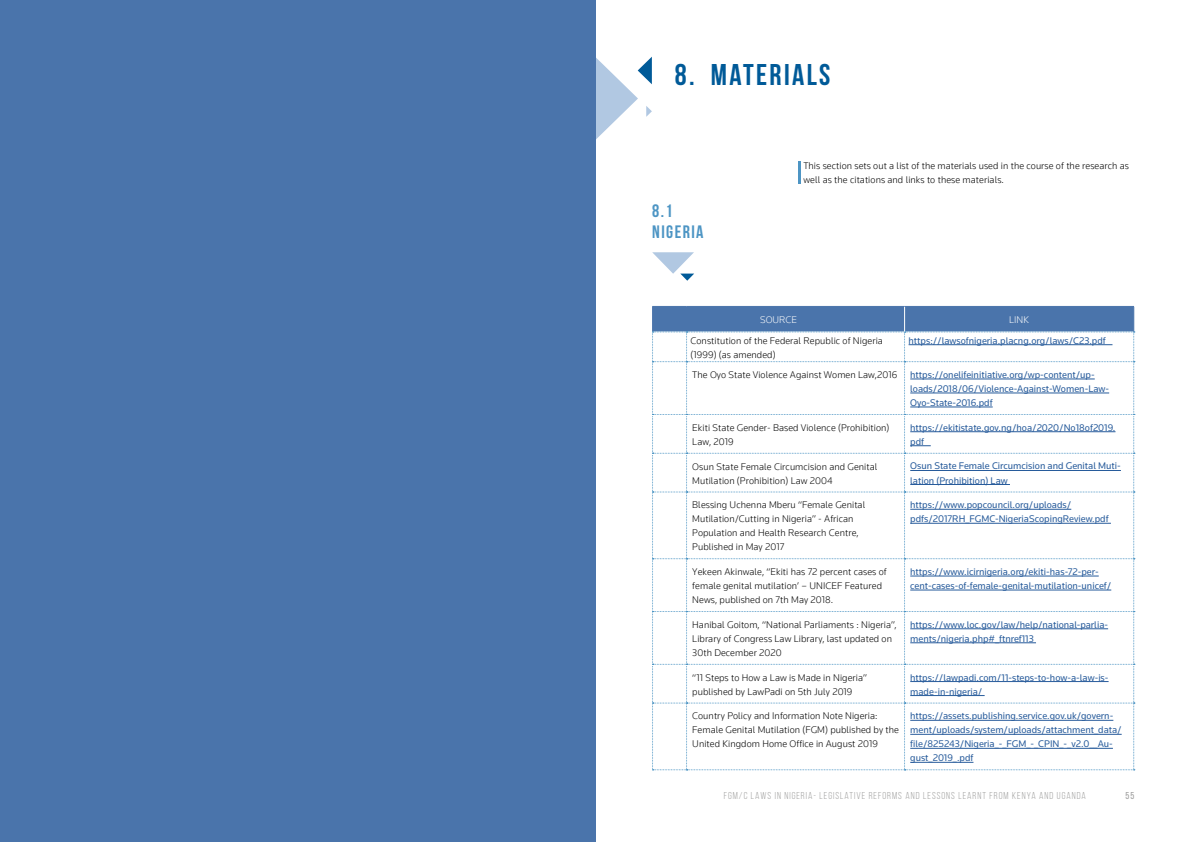
<style>
.page{position:relative;width:1191px;height:842px;background:#fff}
.page>*{position:absolute;margin:0;border:0;box-sizing:border-box;transform-origin:0 0}
.t1{font:700 30px "Bebas Neue";letter-spacing:.08em;color:#005a98}
.t2{font:700 18px/21px "Bebas Neue";letter-spacing:.08em;color:#4d95c4}
.t3{font:300 10px/14px "Knowledge";letter-spacing:.005em;color:#000}
.t4{font:10px/14px "Knowledge";color:#275b9b}
.t5{font:10px "Bebas Neue";letter-spacing:.1em;color:#9d9d9c}
.t6{font:300 10px "Knowledge";color:#fff}
.t7{font:10px "Bebas Neue";color:#9d9d9c}
</style>
<div class="page">
<svg style="left:595px;top:57px;width:57px;height:83px"></svg>
<hr style="left:797px;top:162px;width:3px;height:22px;background:#4d95c4">
<svg style="left:652px;top:306px;width:482px;height:464px"></svg>
<hr style="left:910px;top:470px;width:211px;height:1px;background:#275b9b">
<hr style="left:910px;top:484px;width:100px;height:1px;background:#275b9b">
<hr style="left:910px;top:509px;width:161px;height:1px;background:#275b9b">
<hr style="left:910px;top:523px;width:201px;height:1px;background:#275b9b">
<hr style="left:910px;top:576px;width:188px;height:1px;background:#275b9b">
<hr style="left:910px;top:590px;width:201px;height:1px;background:#275b9b">
<hr style="left:910px;top:628px;width:198px;height:1px;background:#275b9b">
<hr style="left:910px;top:642px;width:126px;height:1px;background:#275b9b">
<hr style="left:910px;top:681px;width:198px;height:1px;background:#275b9b">
<hr style="left:910px;top:695px;width:74px;height:1px;background:#275b9b">
<hr style="left:910px;top:720px;width:203px;height:1px;background:#275b9b">
<hr style="left:910px;top:734px;width:211px;height:1px;background:#275b9b">
<hr style="left:910px;top:748px;width:203px;height:1px;background:#275b9b">
<hr style="left:910px;top:762px;width:63px;height:1px;background:#275b9b">
<div style="left:0;top:0;width:595px;height:842px;background:#4a74ab"></div>
<svg style="left:652px;top:252px;width:42px;height:29px"></svg>
<h1 class="t1" style="left:675px;top:58px;width:157px">8. MATERIALS</h1>
<h2 class="t2" style="left:652px;top:200px;width:53px">8.1<br>NIGERIA</h2>
<p class="t3" style="left:803px;top:158px;width:327px">This section sets out a list of the materials used in the course of the research as well as the citations and links to these materials.</p>
<p class="t6" style="left:760px;top:314px;width:38px">SOURCE</p>
<p class="t6" style="left:1009px;top:314px;width:21px">LINK</p>
<p class="t3" style="left:690px;top:333px;width:194px">Constitution of the Federal Republic of Nigeria (1999) (as amended)</p>
<p class="t4" style="left:908px;top:333px;width:199px">https://lawsofnigeria.placng.org/laws/C23.pdf</p>
<p class="t3" style="left:692px;top:367px;width:206px">The Oyo State Violence Against Women Law,2016</p>
<p class="t4" style="left:910px;top:367px;width:200px">https://onelifeinitiative.org/wp-content/up&shy;loads/2018/06/Violence-Against-Women-Law-<br>Oyo-State-2016.pdf</p>
<p class="t3" style="left:692px;top:420px;width:199px">Ekiti State Gender- Based Violence (Prohibition)<br>Law, 2019</p>
<p class="t4" style="left:910px;top:420px;width:207px">https://ekitistate.gov.ng/hoa/2020/No18of2019. pdf</p>
<p class="t3" style="left:692px;top:459px;width:187px">Osun State Female Circumcision and Genital<br>Mutilation (Prohibition) Law 2004</p>
<p class="t4" style="left:910px;top:459px;width:212px">Osun State Female Circumcision and Genital Muti&shy;lation (Prohibition) Law</p>
<p class="t3" style="left:692px;top:498px;width:174px">Blessing Uchenna Mberu “Female Genital Mutilation/Cutting in Nigeria” - African Population and Health Research Centre, Published in May 2017</p>
<p class="t4" style="left:910px;top:498px;width:200px">https://www.popcouncil.org/uploads/ pdfs/2017RH_FGMC-NigeriaScopingReview.pdf</p>
<p class="t3" style="left:692px;top:564px;width:196px">Yekeen Akinwale, “Ekiti has 72 percent cases of female genital mutilation’ – UNICEF Featured<br>News, published on 7th May 2018.</p>
<p class="t4" style="left:910px;top:564px;width:202px">https://www.icirnigeria.org/ekiti-has-72-per&shy;cent-cases-of-female-genital-mutilation-unicef/</p>
<p class="t3" style="left:692px;top:617px;width:206px">Hanibal Goitom, “National Parliaments : Nigeria”,<br>Library of Congress Law Library, last updated on<br>30th December 2020</p>
<p class="t4" style="left:910px;top:617px;width:199px">https://www.loc.gov/law/help/national-parlia&shy;ments/nigeria.php#_ftnref113</p>
<p class="t3" style="left:692px;top:670px;width:176px">“11 Steps to How a Law is Made in Nigeria” published by LawPadi on 5th July 2019</p>
<p class="t4" style="left:910px;top:670px;width:200px">https://lawpadi.com/11-steps-to-how-a-law-is&shy;made-in-nigeria/</p>
<p class="t3" style="left:692px;top:709px;width:208px">Country Policy and Information Note Nigeria:<br>Female Genital Mutilation (FGM) published by the<br>United Kingdom Home Office in August 2019</p>
<p class="t4" style="left:910px;top:709px;width:213px">https://assets.publishing.service.gov.uk/govern&shy;ment/uploads/system/uploads/attachment_data/ file/825243/Nigeria_-_FGM_-_CPIN_-_v2.0__Au&shy;gust_2019_.pdf</p>
<p class="t5" style="left:724px;top:790px;width:363px">FGM/C LAWS IN NIGERIA- LEGISLATIVE REFORMS AND LESSONS LEARNT FROM KENYA AND UGANDA</p>
<p class="t7" style="left:1125px;top:790px;width:10px">55</p>
</div>
